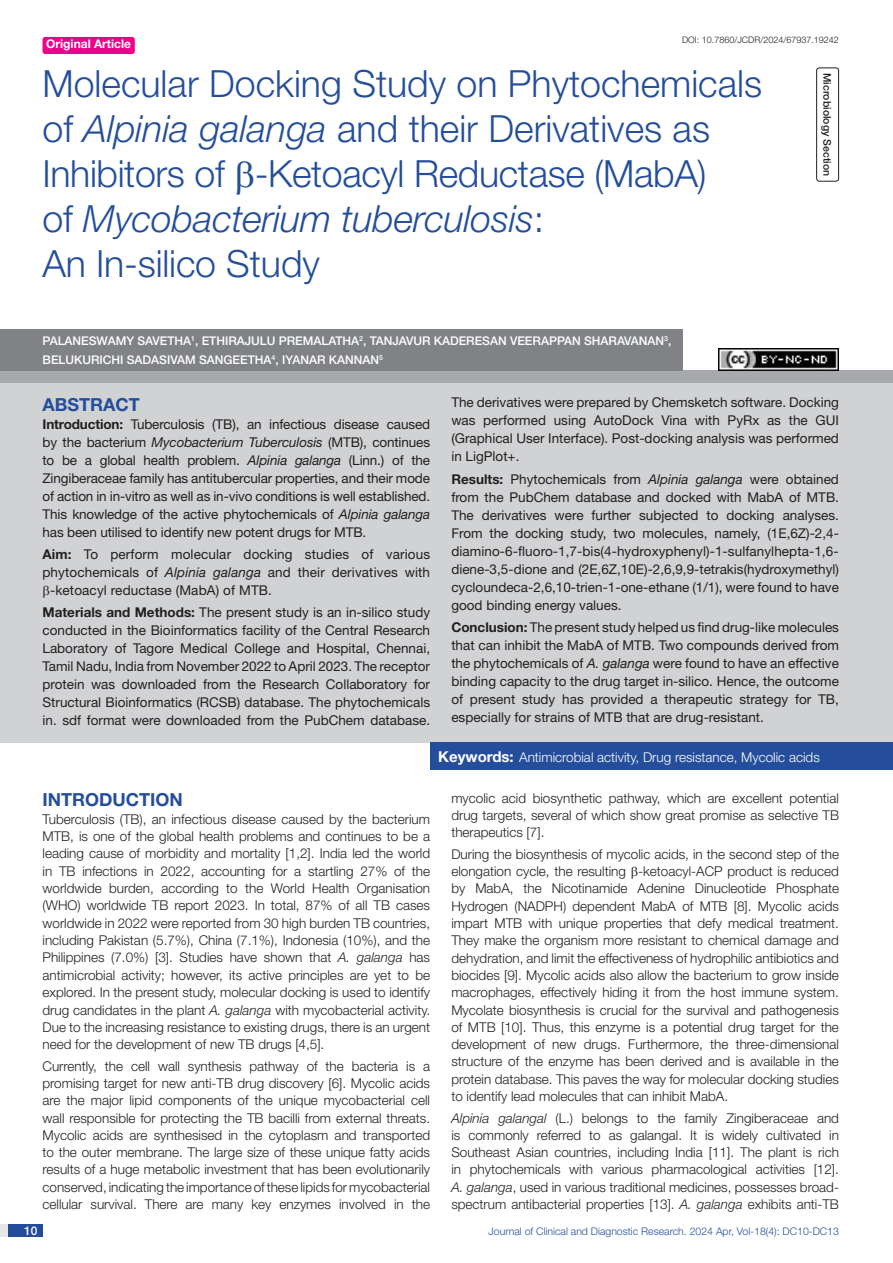
<style>
.page{position:relative;width:893px;height:1263px;background:#fff}
.page>*{position:absolute;margin:0;border:0;box-sizing:border-box;transform-origin:0 0}
.t1{font:300 37.5px/45px "Helvetica Neue";color:#244e9b}
.Heading{font:700 18px "Helvetica Neue";color:#244e9b}
.Abstract_head{font:700 18px "Helvetica Neue";color:#244e9b}
.Body_text{font:300 13.5px/17.2px "Helvetica Neue";color:#231f20;text-align:justify}
.Abstract_Text{font:13.5px/18px "Helvetica Neue";color:#231f20;text-align:justify}
.Key_words{font:300 13.5px "Helvetica Neue";color:#fff}
.Author{font:500 12px/18.8px "Helvetica Neue";color:#fff}
.t2{font:700 12px "Helvetica Neue";color:#fff}
.t3{font:300 10.5px "Helvetica Neue";color:#244e9b}
.section{font:500 10.5px "Helvetica Neue";color:#231f20}
.DOI{font:300 9px "Helvetica Neue";color:#231f20}
.s1{font-style:italic}
.s2{font-weight:700}
.s3{font-weight:700;font-size:15px}
</style>
<div class="page">
<div style="left:0;top:1224px;width:43px;height:13px;background:#e6e7e9"></div>
<div style="left:8px;top:1224px;width:35px;height:13px;background:#214c99"></div>
<div style="left:43px;top:37px;width:92px;height:17px;background:#ed028c;border-radius:3px"></div>
<div style="left:816px;top:67px;width:23px;height:115px;border:1px solid #231f20;border-radius:3px"></div>
<div style="left:0;top:371px;width:892px;height:12px;background:#a8a9ad"></div>
<div style="left:0;top:329px;width:683px;height:42px;background:#808285"></div>
<div style="left:0;top:383px;width:893px;height:359px;background:#d1d2d4"></div>
<div style="left:430px;top:742px;width:463px;height:28px;background:#244e9b"></div>
<img style="left:719px;top:348px;width:120px;height:23px">
<p class="t2" style="left:46px;top:37px;width:87px">Original Article</p>
<p class="DOI" style="left:682px;top:35px;width:158px">DOI: 10.7860/JCDR/2024/67937.19242</p>
<p class="t1" style="left:43px;top:60px;width:721px">Molecular Docking Study on Phytochemicals of <span class="s1">Alpinia galanga</span> and their Derivatives as Inhibitors of -Ketoacyl Reductase (MabA)<br>of <span class="s1">Mycobacterium tuberculosis</span>:<br>An In-silico Study</p>
<p class="Author" style="left:43px;top:331px;width:630px">PALANESWAMY SAVETHA<sup>1</sup>, ETHIRAJULU PREMALATHA<sup>2</sup>, TANJAVUR KADERESAN VEERAPPAN SHARAVANAN<sup>3</sup>,<br>BELUKURICHI SADASIVAM SANGEETHA<sup>4</sup>, IYANAR KANNAN<sup>5</sup></p>
<p class="section" style="left:833px;top:73px;width:104px;rotate:90deg">MICROBIOLOGY SECTION</p>
<p class="Abstract_head" style="left:43px;top:393px;width:99px">ABSTRACT</p>
<p class="Abstract_Text" style="left:43px;top:415px;width:389px"><span class="s2">Introduction:</span> Tuberculosis (TB), an infectious disease caused by the bacterium <span class="s1">Mycobacterium Tuberculosis</span> (MTB), continues to be a global health problem. <span class="s1">Alpinia galanga</span> (Linn.) of the Zingiberaceae family has antitubercular properties, and their mode of action in in-vitro as well as in-vivo conditions is well established.<br>This knowledge of the active phytochemicals of <span class="s1">Alpinia galanga </span>has been utilised to identify new potent drugs for MTB.</p>
<p class="Abstract_Text" style="left:43px;top:545px;width:389px"><span class="s2">Aim:</span> To perform molecular docking studies of various</p>
<p class="Abstract_Text" style="left:43px;top:563px;width:389px">phytochemicals of <span class="s1">Alpinia galanga</span> and their derivatives with</p>
<p class="Abstract_Text" style="left:50px;top:581px;width:223px">-ketoacyl reductase (MabA) of MTB.</p>
<p class="Abstract_Text" style="left:43px;top:603px;width:389px"><span class="s2">Materials and Methods:</span> The present study is an in-silico study conducted in the Bioinformatics facility of the Central Research Laboratory of Tagore Medical College and Hospital, Chennai, Tamil Nadu, India from November 2022 to April 2023. The receptor protein was downloaded from the Research Collaboratory for Structural Bioinformatics (RCSB) database. The phytochemicals in. sdf format were downloaded from the PubChem database.</p>
<p class="Abstract_Text" style="left:451px;top:393px;width:389px">The derivatives were prepared by Chemsketch software. Docking was performed using AutoDock Vina with PyRx as the GUI (Graphical User Interface). Post-docking analysis was performed in LigPlot+.</p>
<p class="Abstract_Text" style="left:451px;top:470px;width:389px"><span class="s2">Results:</span> Phytochemicals from <span class="s1">Alpinia galanga</span> were obtained from the PubChem database and docked with MabA of MTB.<br>The derivatives were further subjected to docking analyses.<br>From the docking study, two molecules, namely, (1E,6Z)-2,4- diamino-6-fluoro-1,7-bis(4-hydroxyphenyl)-1-sulfanylhepta-1,6- diene-3,5-dione and (2E,6Z,10E)-2,6,9,9-tetrakis(hydroxymethyl) cycloundeca-2,6,10-trien-1-one-ethane (1/1), were found to have good binding energy values.</p>
<p class="Abstract_Text" style="left:451px;top:618px;width:389px"><span class="s2">Conclusion:</span> The present study helped us find drug-like molecules that can inhibit the MabA of MTB. Two compounds derived from the phytochemicals of <span class="s1">A. galanga</span> were found to have an effective binding capacity to the drug target in-silico. Hence, the outcome of present study has provided a therapeutic strategy for TB, especially for strains of MTB that are drug-resistant.</p>
<p class="Key_words" style="left:438px;top:749px;width:383px"><span class="s3">Keywords:</span> Antimicrobial activity, Drug resistance, Mycolic acids</p>
<p class="Heading" style="left:43px;top:789px;width:142px">INTRODUCTION</p>
<p class="Body_text" style="left:43px;top:810px;width:389px">Tuberculosis (TB), an infectious disease caused by the bacterium MTB, is one of the global health problems and continues to be a leading cause of morbidity and mortality [1,2]. India led the world in TB infections in 2022, accounting for a startling 27% of the worldwide burden, according to the World Health Organisation (WHO) worldwide TB report 2023. In total, 87% of all TB cases worldwide in 2022 were reported from 30 high burden TB countries, including Pakistan (5.7%), China (7.1%), Indonesia (10%), and the Philippines (7.0%) [3]. Studies have shown that <span class="s1">A. galanga</span> has antimicrobial activity; however, its active principles are yet to be explored. In the present study, molecular docking is used to identify drug candidates in the plant <span class="s1">A. galanga</span> with mycobacterial activity.<br>Due to the increasing resistance to existing drugs, there is an urgent need for the development of new TB drugs [4,5].</p>
<p class="Body_text" style="left:43px;top:1057px;width:389px">Currently, the cell wall synthesis pathway of the bacteria is a promising target for new anti-TB drug discovery [6]. Mycolic acids are the major lipid components of the unique mycobacterial cell wall responsible for protecting the TB bacilli from external threats.<br>Mycolic acids are synthesised in the cytoplasm and transported to the outer membrane. The large size of these unique fatty acids results of a huge metabolic investment that has been evolutionarily conserved, indicating the importance of these lipids for mycobacterial cellular survival. There are many key enzymes involved in the</p>
<p class="Body_text" style="left:451px;top:789px;width:389px">mycolic acid biosynthetic pathway, which are excellent potential drug targets, several of which show great promise as selective TB therapeutics [7].</p>
<p class="Body_text" style="left:451px;top:845px;width:389px">During the biosynthesis of mycolic acids, in the second step of the elongation cycle, the resulting -ketoacyl-ACP product is reduced by MabA, the Nicotinamide Adenine Dinucleotide Phosphate Hydrogen (NADPH) dependent MabA of MTB [8]. Mycolic acids impart MTB with unique properties that defy medical treatment.<br>They make the organism more resistant to chemical damage and dehydration, and limit the effectiveness of hydrophilic antibiotics and biocides [9]. Mycolic acids also allow the bacterium to grow inside macrophages, effectively hiding it from the host immune system.<br>Mycolate biosynthesis is crucial for the survival and pathogenesis of MTB [10]. Thus, this enzyme is a potential drug target for the development of new drugs. Furthermore, the three-dimensional structure of the enzyme has been derived and is available in the protein database. This paves the way for molecular docking studies to identify lead molecules that can inhibit MabA.</p>
<p class="Body_text" style="left:451px;top:1109px;width:389px"><span class="s1">Alpinia galangal</span> (L.) belongs to the family Zingiberaceae and is commonly referred to as galangal. It is widely cultivated in Southeast Asian countries, including India [11]. The plant is rich in phytochemicals with various pharmacological activities [12].<br><span class="s1">A. galanga</span>, used in various traditional medicines, possesses broad&shy;spectrum antibacterial properties [13]. <span class="s1">A. galanga</span> exhibits anti-TB</p>
<p class="Author" style="left:24px;top:1221px;width:15px">10</p>
<p class="t3" style="left:489px;top:1225px;width:352px">Journal of Clinical and Diagnostic Research. 2024 Apr, Vol-18(4): DC10-DC13</p>
</div>
